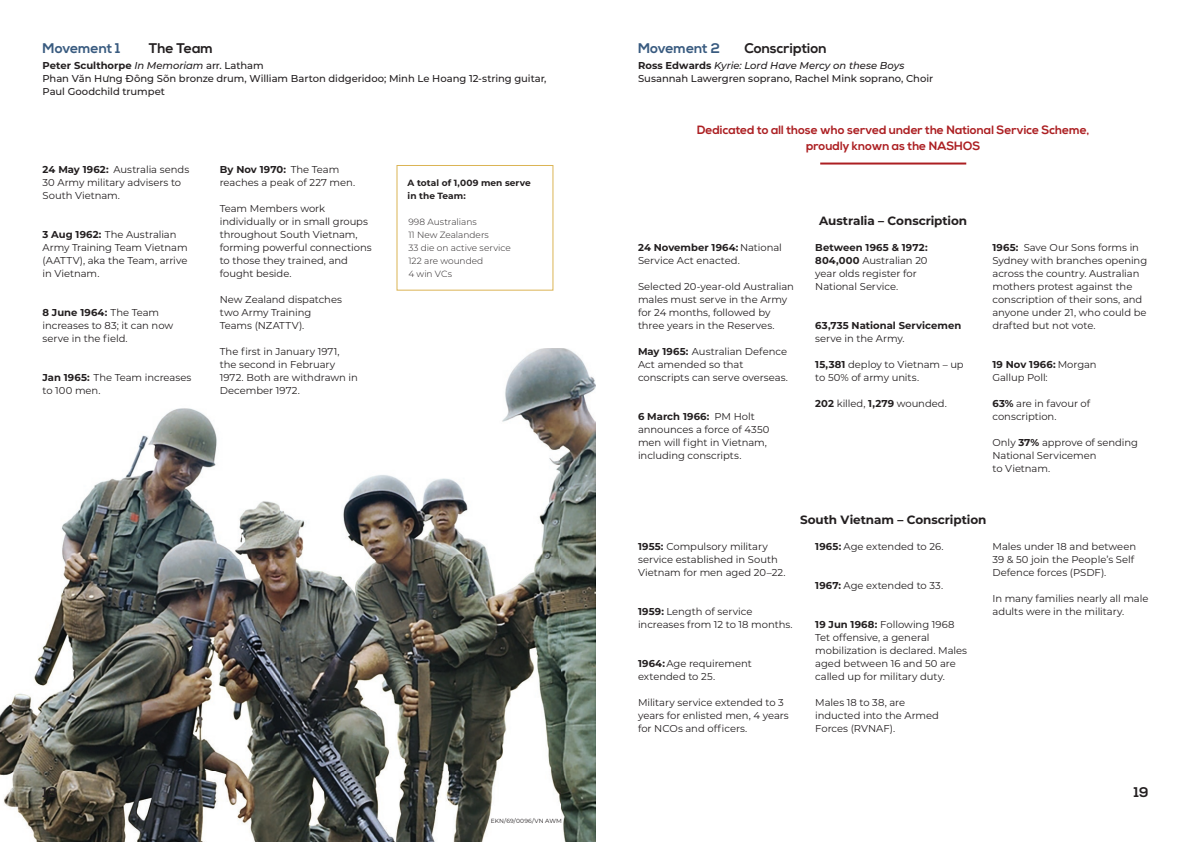
<style>
.page{position:relative;width:1191px;height:842px;background:#fff}
.page>*{position:absolute;margin:0;border:0;box-sizing:border-box;transform-origin:0 0}
.t1{font:700 14px "Nexa";color:#231f20}
.t2{font:700 14px "Nexa";letter-spacing:-.01em;color:#395b80}
.t3{font:700 12px/16px "Nexa";color:#ac1f22;text-align:center}
.t4{font:700 12px "Montserrat";letter-spacing:-.01em;color:#231f20}
.t5{font:10px/13px "Montserrat";letter-spacing:-.005em;color:#231f20}
.t6{font:500 10px/13px "Montserrat";letter-spacing:-.005em;color:#231f20}
.t7{font:700 10px "Montserrat";letter-spacing:.005em;color:#231f20}
.t8{font:300 9px/13px "Montserrat";color:#231f20}
.t9{font:700 9px/13px "Montserrat";letter-spacing:.005em;color:#231f20}
.t10{font:6px "Montserrat";letter-spacing:.02em;color:#231f20}
.s1{font-weight:700}
.s2{font-style:italic}
</style>
<div class="page">
<img style="left:0;top:348px;width:595px;height:494px">
<hr style="left:820px;top:163px;width:146px;height:2px;background:#ac1f22">
<h1 class="t2" style="left:43px;top:40px;width:79px">Movement 1</h1>
<h1 class="t1" style="left:149px;top:40px;width:66px">The Team</h1>
<p class="t6" style="left:43px;top:58px;width:505px"><span class="s1">Peter Sculthorpe</span> <span class="s2">In Memoriam</span> arr. Latham<br>Phan Văn Hưng Ðông Sõn bronze drum, William Barton didgeridoo; Minh Le Hoang 12-string guitar,<br>Paul Goodchild trumpet</p>
<p class="t5" style="left:43px;top:162px;width:148px"><span class="s1">24 May 1962:</span> Australia sends<br>30 Army military advisers to<br>South Vietnam.</p>
<p class="t5" style="left:43px;top:227px;width:147px"><span class="s1">3 Aug 1962:</span> The Australian<br>Army Training Team Vietnam (AATTV), aka the Team, arrive in Vietnam.</p>
<p class="t5" style="left:43px;top:305px;width:132px"><span class="s1">8 June 1964:</span> The Team increases to 83; it can now serve in the field.</p>
<p class="t5" style="left:43px;top:370px;width:150px"><span class="s1">Jan 1965:</span> The Team increases to 100 men.</p>
<p class="t5" style="left:220px;top:162px;width:137px"><span class="s1">By Nov 1970:</span> The Team reaches a peak of 227 men.</p>
<p class="t5" style="left:220px;top:201px;width:153px">Team Members work individually or in small groups throughout South Vietnam, forming powerful connections to those they trained, and fought beside.</p>
<p class="t5" style="left:220px;top:292px;width:124px">New Zealand dispatches two Army Training<br>Teams (NZATTV).</p>
<p class="t5" style="left:220px;top:344px;width:140px">The first in January 1971, the second in February<br>1972. Both are withdrawn in<br>December 1972.</p>
<p class="t9" style="left:407px;top:175px;width:125px">A total of 1,009 men serve in the Team:</p>
<p class="t8" style="left:408px;top:215px;width:104px">998 Australians<br>11 New Zealanders<br>33 die on active service<br>122 are wounded<br>4 win VCs</p>
<h1 class="t2" style="left:638px;top:40px;width:83px">Movement 2</h1>
<h1 class="t1" style="left:744px;top:40px;width:84px">Conscription</h1>
<p class="t6" style="left:638px;top:58px;width:296px"><span class="s1">Ross Edwards</span> <span class="s2">Kyrie: Lord Have Mercy on these Boys<br></span>Susannah Lawergren soprano, Rachel Mink soprano, Choir</p>
<p class="t3" style="left:697px;top:122px;width:394px">Dedicated to all those who served under the National Service Scheme, proudly known as the NASHOS</p>
<p class="t5" style="left:638px;top:240px;width:145px"><span class="s1">24 November 1964:</span> National<br>Service Act enacted.</p>
<p class="t5" style="left:638px;top:279px;width:157px">Selected 20-year-old Australian males must serve in the Army for 24 months, followed by three years in the Reserves.</p>
<p class="t5" style="left:638px;top:344px;width:152px"><span class="s1">May 1965:</span> Australian Defence<br>Act amended so that conscripts can serve overseas.</p>
<p class="t5" style="left:638px;top:409px;width:133px"><span class="s1">6 March 1966:</span> PM Holt announces a force of 4350 men will fight in Vietnam, including conscripts.</p>
<p class="t4" style="left:819px;top:212px;width:149px">Australia – Conscription</p>
<p class="t5" style="left:815px;top:240px;width:114px"><span class="s1">Between 1965 &amp; 1972:<br>804,000</span> Australian 20 year olds register for<br>National Service.</p>
<p class="t7" style="left:815px;top:318px;width:147px">63,735 National Servicemen</p>
<p class="t5" style="left:815px;top:331px;width:91px">serve in the Army.</p>
<p class="t5" style="left:815px;top:357px;width:150px"><span class="s1">15,381</span> deploy to Vietnam – up to 50% of army units.</p>
<p class="t5" style="left:815px;top:396px;width:133px"><span class="s1">202</span> killed, <span class="s1">1,279</span> wounded.</p>
<p class="t5" style="left:992px;top:240px;width:156px"><span class="s1">1965:</span> Save Our Sons forms in<br>Sydney with branches opening across the country. Australian mothers protest against the conscription of their sons, and anyone under 21, who could be drafted but not vote.</p>
<p class="t5" style="left:992px;top:357px;width:106px"><span class="s1">19 Nov 1966:</span> Morgan<br>Gallup Poll:</p>
<p class="t5" style="left:992px;top:396px;width:99px"><span class="s1">63%</span> are in favour of conscription.</p>
<p class="t5" style="left:992px;top:435px;width:147px">Only <span class="s1">37%</span> approve of sending<br>National Servicemen<br>to Vietnam.</p>
<p class="t5" style="left:638px;top:539px;width:149px"><span class="s1">1955:</span> Compulsory military service established in South<br>Vietnam for men aged 20–22.</p>
<p class="t5" style="left:638px;top:604px;width:156px"><span class="s1">1959:</span> Length of service increases from 12 to 18 months.</p>
<p class="t5" style="left:638px;top:656px;width:115px"><span class="s1">1964:</span> Age requirement extended to 25.</p>
<p class="t5" style="left:638px;top:695px;width:152px">Military service extended to 3 years for enlisted men, 4 years for NCOs and officers.</p>
<p class="t4" style="left:800px;top:511px;width:188px">South Vietnam – Conscription</p>
<p class="t5" style="left:815px;top:539px;width:130px"><span class="s1">1965:</span> Age extended to 26.</p>
<p class="t5" style="left:815px;top:578px;width:129px"><span class="s1">1967:</span> Age extended to 33.</p>
<p class="t5" style="left:815px;top:617px;width:153px"><span class="s1">19 Jun 1968:</span> Following 1968<br>Tet offensive, a general mobilization is declared. Males aged between 16 and 50 are called up for military duty.</p>
<p class="t5" style="left:815px;top:695px;width:125px">Males 18 to 38, are inducted into the Armed<br>Forces (RVNAF).</p>
<p class="t5" style="left:992px;top:539px;width:145px">Males under 18 and between<br>39 &amp; 50 join the People’s Self<br>Defence forces (PSDF).</p>
<p class="t5" style="left:992px;top:591px;width:157px">In many families nearly all male adults were in the military.</p>
<h1 class="t1" style="left:43px;top:784px;width:16px">18</h1>
<h1 class="t1" style="left:1133px;top:784px;width:16px">19</h1>
<p class="t10" style="left:491px;top:816px;width:72px">EKN/69/0096/VN AWM</p>
</div>
